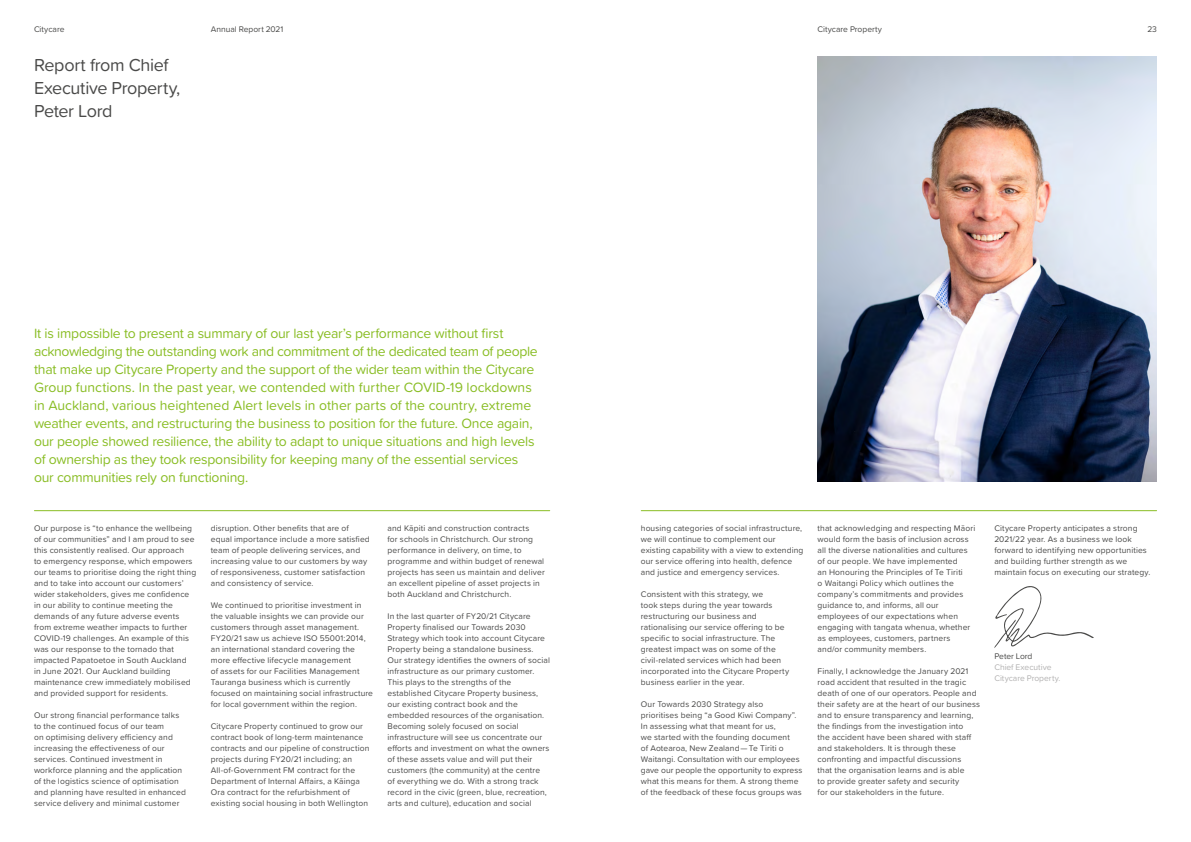
<style>
.page{position:relative;width:1191px;height:842px;background:#fff}
.page>*{position:absolute;margin:0;border:0;box-sizing:border-box;transform-origin:0 0}
.t1{font:18px/23px "Proxima Soft";letter-spacing:-.02em;color:#4a4a49}
.t2{font:14px/18px "Proxima Soft";letter-spacing:-.015em;color:#89bd24}
.t3{font:8.5px/11px "Proxima Soft";letter-spacing:.015em;color:#4a4a49}
.t4{font:8.5px/11px "Proxima Soft";letter-spacing:-.005em;color:#b3b2b2}
.t5{font:8.5px "Proxima Soft";letter-spacing:-.01em;color:#4a4a49}
</style>
<div class="page">
<hr style="left:34px;top:510px;width:516px;height:1px;background:#89bd24">
<hr style="left:641px;top:510px;width:515px;height:1px;background:#89bd24">
<img style="left:817px;top:57px;width:340px;height:425px">
<svg style="left:994px;top:586px;width:99px;height:62px"></svg>
<p class="t3" style="left:34px;top:23px;width:32px">Citycare</p>
<p class="t3" style="left:211px;top:23px;width:74px">Annual Report 2021</p>
<p class="t3" style="left:817px;top:23px;width:66px">Citycare Property</p>
<p class="t3" style="left:1147px;top:23px;width:11px">23</p>
<h1 class="t1" style="left:34px;top:53px;width:148px">Report from Chief<br>Executive Property,<br>Peter Lord</h1>
<p class="t2" style="left:34px;top:324px;width:505px">It is impossible to present a summary of our last year’s performance without first acknowledging the outstanding work and commitment of the dedicated team of people that make up Citycare Property and the support of the wider team within the Citycare Group functions. In the past year, we contended with further COVID-19 lockdowns in Auckland, various heightened Alert levels in other parts of the country, extreme weather events, and restructuring the business to position for the future. Once again, our people showed resilience, the ability to adapt to unique situations and high levels of ownership as they took responsibility for keeping many of the essential services our communities rely on functioning.</p>
<p class="t3" style="left:34px;top:522px;width:164px">Our purpose is “to enhance the wellbeing of our communities” and I am proud to see this consistently realised. Our approach<br>to emergency response, which empowers our teams to prioritise doing the right thing and to take into account our customers’ wider stakeholders, gives me confidence in our ability to continue meeting the demands of any future adverse events from extreme weather impacts to further COVID-19 challenges. An example of this was our response to the tornado that impacted Papatoetoe in South Auckland<br>in June 2021. Our Auckland building maintenance crew immediately mobilised and provided support for residents.</p>
<p class="t3" style="left:34px;top:709px;width:153px">Our strong financial performance talks to the continued focus of our team<br>on optimising delivery efficiency and increasing the effectiveness of our services. Continued investment in workforce planning and the application of the logistics science of optimisation and planning have resulted in enhanced service delivery and minimal customer</p>
<p class="t3" style="left:211px;top:522px;width:161px">disruption. Other benefits that are of equal importance include a more satisfied team of people delivering services, and increasing value to our customers by way of responsiveness, customer satisfaction and consistency of service.</p>
<p class="t3" style="left:211px;top:599px;width:164px">We continued to prioritise investment in the valuable insights we can provide our customers through asset management.<br>FY20/21 saw us achieve ISO 55001:2014, an international standard covering the more effective lifecycle management<br>of assets for our Facilities Management Tauranga business which is currently focused on maintaining social infrastructure for local government within the region.</p>
<p class="t3" style="left:211px;top:720px;width:160px">Citycare Property continued to grow our contract book of long-term maintenance contracts and our pipeline of construction projects during FY20/21 including; an All-of-Government FM contract for the Department of Internal Affairs, a Kāinga Ora contract for the refurbishment of existing social housing in both Wellington</p>
<p class="t3" style="left:387px;top:522px;width:159px">and Kāpiti and construction contracts<br>for schools in Christchurch. Our strong performance in delivery, on time, to programme and within budget of renewal projects has seen us maintain and deliver an excellent pipeline of asset projects in both Auckland and Christchurch.</p>
<p class="t3" style="left:387px;top:610px;width:164px">In the last quarter of FY20/21 Citycare Property finalised our Towards 2030<br>Strategy which took into account Citycare Property being a standalone business.<br>Our strategy identifies the owners of social infrastructure as our primary customer.<br>This plays to the strengths of the established Citycare Property business, our existing contract book and the embedded resources of the organisation.<br>Becoming solely focused on social infrastructure will see us concentrate our efforts and investment on what the owners of these assets value and will put their customers (the community) at the centre<br>of everything we do. With a strong track record in the civic (green, blue, recreation, arts and culture), education and social</p>
<p class="t3" style="left:641px;top:522px;width:164px">housing categories of social infrastructure, we will continue to complement our existing capability with a view to extending our service offering into health, defence and justice and emergency services.</p>
<p class="t3" style="left:641px;top:588px;width:150px">Consistent with this strategy, we<br>took steps during the year towards restructuring our business and rationalising our service offering to be specific to social infrastructure. The greatest impact was on some of the civil-related services which had been incorporated into the Citycare Property business earlier in the year.</p>
<p class="t3" style="left:641px;top:698px;width:163px">Our Towards 2030 Strategy also prioritises being “a Good Kiwi Company”.<br>In assessing what that meant for us,<br>we started with the founding document<br>of Aotearoa, New Zealand — Te Tiriti o Waitangi. Consultation with our employees gave our people the opportunity to express what this means for them. A strong theme of the feedback of these focus groups was</p>
<p class="t3" style="left:817px;top:522px;width:159px">that acknowledging and respecting Māori would form the basis of inclusion across all the diverse nationalities and cultures of our people. We have implemented<br>an Honouring the Principles of Te Tiriti<br>o Waitangi Policy which outlines the company’s commitments and provides guidance to, and informs, all our employees of our expectations when engaging with tangata whenua, whether as employees, customers, partners and/or community members.</p>
<p class="t3" style="left:817px;top:665px;width:164px">Finally, I acknowledge the January 2021 road accident that resulted in the tragic death of one of our operators. People and their safety are at the heart of our business and to ensure transparency and learning, the findings from the investigation into<br>the accident have been shared with staff and stakeholders. It is through these confronting and impactful discussions<br>that the organisation learns and is able<br>to provide greater safety and security<br>for our stakeholders in the future.</p>
<p class="t3" style="left:994px;top:522px;width:157px">Citycare Property anticipates a strong 2021/22 year. As a business we look forward to identifying new opportunities and building further strength as we maintain focus on executing our strategy.</p>
<p class="t5" style="left:994px;top:650px;width:40px">Peter Lord</p>
<p class="t4" style="left:994px;top:661px;width:68px">Chief Executive<br>Citycare Property.</p>
</div>
